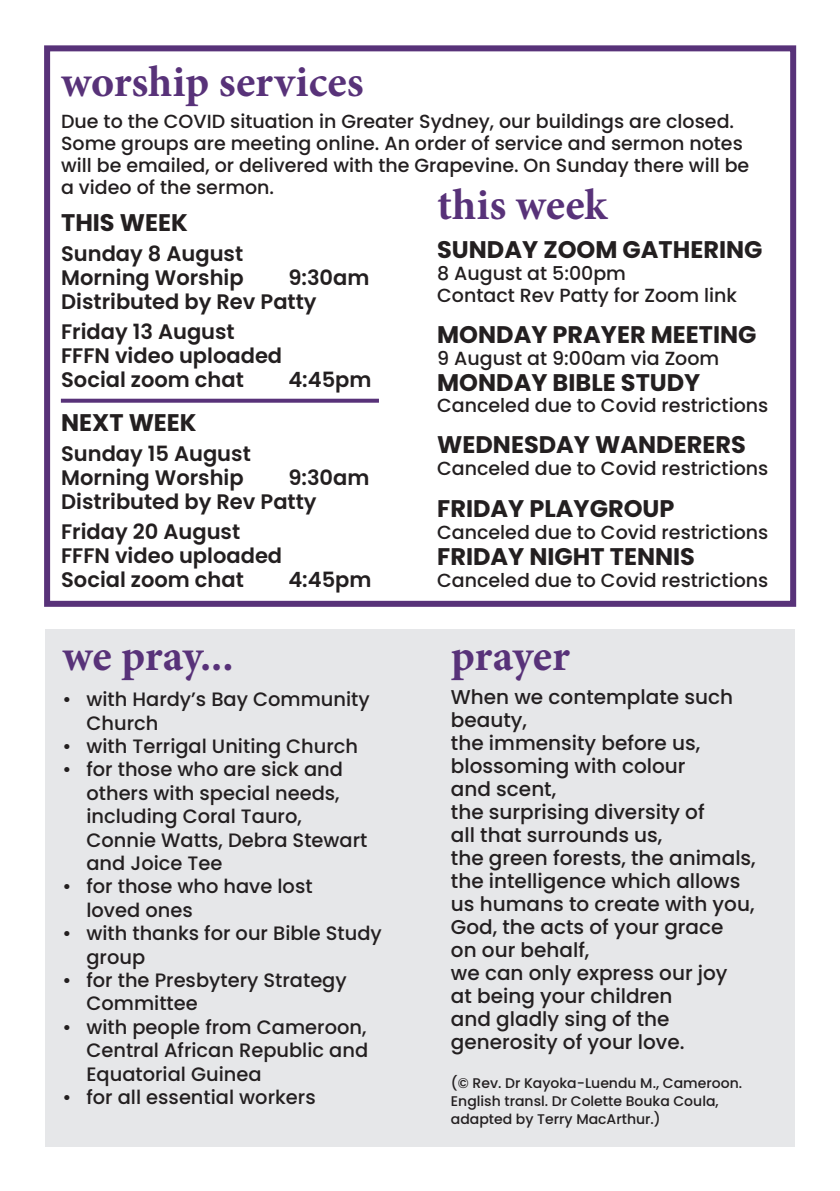
<style>
.page{position:relative;width:840px;height:1191px;background:#fff}
.page>*{position:absolute;margin:0;border:0;box-sizing:border-box;transform-origin:0 0}
.t1{font:700 44px "Minion Pro";color:#583279}
.t2{font:700 24px "Poppins";color:#231f20}
.t3{font:600 21px "Poppins";color:#231f20}
.t4{font:500 20px/23px "Poppins";color:#231f20}
.t5{font:500 19.4px/23.4px "Poppins";color:#231f20}
.t6{font:500 19px/22px "Poppins";color:#231f20}
.t7{font:500 14px/18px "Poppins";color:#231f20}
</style>
<div class="page">
<div style="left:45px;top:629px;width:749px;height:518px;background:#e6e7e9"></div>
<div style="left:44px;top:45px;width:751px;height:562px;border:6px solid #583279"></div>
<svg style="left:61px;top:399px;width:318px;height:4px"></svg>
<p class="t1" style="left:61px;top:50px;width:304px">worship services</p>
<p class="t6" style="left:61px;top:110px;width:689px">Due to the COVID situation in Greater Sydney, our buildings are closed.<br>Some groups are meeting online. An order of service and sermon notes will be emailed, or delivered with the Grapevine. On Sunday there will be a video of the sermon.</p>
<p class="t1" style="left:437px;top:174px;width:171px">this week</p>
<p class="t2" style="left:437px;top:236px;width:326px">SUNDAY ZOOM GATHERING</p>
<p class="t6" style="left:437px;top:263px;width:301px">8 August at 5:00pm<br>Contact Rev Patty for Zoom link</p>
<p class="t2" style="left:437px;top:321px;width:321px">MONDAY PRAYER MEETING</p>
<p class="t6" style="left:437px;top:348px;width:283px">9 August at 9:00am via Zoom</p>
<p class="t2" style="left:437px;top:369px;width:264px">MONDAY BIBLE STUDY</p>
<p class="t6" style="left:437px;top:395px;width:332px">Canceled due to Covid restrictions</p>
<p class="t2" style="left:437px;top:431px;width:310px">WEDNESDAY WANDERERS</p>
<p class="t6" style="left:437px;top:458px;width:332px">Canceled due to Covid restrictions</p>
<p class="t2" style="left:437px;top:494px;width:239px">FRIDAY PLAYGROUP</p>
<p class="t6" style="left:437px;top:521px;width:332px">Canceled due to Covid restrictions</p>
<p class="t2" style="left:437px;top:542px;width:259px">FRIDAY NIGHT TENNIS</p>
<p class="t6" style="left:437px;top:569px;width:332px">Canceled due to Covid restrictions</p>
<p class="t2" style="left:61px;top:209px;width:128px">THIS WEEK</p>
<p class="t3" style="left:61px;top:242px;width:183px">Sunday 8 August</p>
<p class="t3" style="left:61px;top:266px;width:184px">Morning Worship</p>
<p class="t3" style="left:288px;top:266px;width:83px">9:30am</p>
<p class="t3" style="left:61px;top:290px;width:257px">Distributed by Rev Patty</p>
<p class="t3" style="left:61px;top:320px;width:175px">Friday 13 August</p>
<p class="t3" style="left:61px;top:344px;width:222px">FFFN video uploaded</p>
<p class="t3" style="left:61px;top:368px;width:184px">Social zoom chat</p>
<p class="t3" style="left:288px;top:368px;width:85px">4:45pm</p>
<p class="t2" style="left:61px;top:409px;width:137px">NEXT WEEK</p>
<p class="t3" style="left:61px;top:442px;width:191px">Sunday 15 August</p>
<p class="t3" style="left:61px;top:466px;width:184px">Morning Worship</p>
<p class="t3" style="left:288px;top:466px;width:83px">9:30am</p>
<p class="t3" style="left:61px;top:490px;width:257px">Distributed by Rev Patty</p>
<p class="t3" style="left:61px;top:520px;width:180px">Friday 20 August</p>
<p class="t3" style="left:61px;top:544px;width:222px">FFFN video uploaded</p>
<p class="t3" style="left:61px;top:568px;width:184px">Social zoom chat</p>
<p class="t3" style="left:288px;top:568px;width:85px">4:45pm</p>
<p class="t1" style="left:62px;top:624px;width:173px">we pray...</p>
<p class="t5" style="left:86px;top:687px;width:285px;line-height:24px;text-indent:-24px">• with Hardy’s Bay Community<br>Church</p>
<p class="t5" style="left:62px;top:734px;width:297px">• with Terrigal Uniting Church</p>
<p class="t5" style="left:86px;top:758px;width:282px;text-indent:-24px">• for those who are sick and others with special needs, including Coral Tauro,<br>Connie Watts, Debra Stewart and Joice Tee</p>
<p class="t5" style="left:86px;top:875px;width:227px;text-indent:-24px">• for those who have lost loved ones</p>
<p class="t5" style="left:86px;top:921px;width:297px;text-indent:-24px">• with thanks for our Bible Study group</p>
<p class="t5" style="left:86px;top:968px;width:262px;text-indent:-24px">• for the Presbytery Strategy<br>Committee</p>
<p class="t5" style="left:86px;top:1015px;width:283px;text-align:justify;text-indent:-24px">• with people from Cameroon, Central African Republic and Equatorial Guinea</p>
<p class="t5" style="left:62px;top:1085px;width:255px">• for all essential workers</p>
<p class="t1" style="left:450px;top:624px;width:120px">prayer</p>
<p class="t4" style="left:450px;top:685px;width:283px">When we contemplate such beauty,</p>
<p class="t4" style="left:450px;top:731px;width:251px">the immensity before us,</p>
<p class="t4" style="left:450px;top:754px;width:236px">blossoming with colour and scent,</p>
<p class="t4" style="left:450px;top:800px;width:255px">the surprising diversity of all that surrounds us,</p>
<p class="t4" style="left:450px;top:846px;width:306px">the green forests, the animals,</p>
<p class="t4" style="left:450px;top:869px;width:305px">the intelligence which allows us humans to create with you,</p>
<p class="t4" style="left:450px;top:915px;width:274px">God, the acts of your grace on our behalf,</p>
<p class="t4" style="left:450px;top:961px;width:278px">we can only express our joy at being your children</p>
<p class="t4" style="left:450px;top:1007px;width:235px">and gladly sing of the generosity of your love.</p>
<p class="t7" style="left:450px;top:1073px;width:292px">(© Rev. Dr Kayoka-Luendu M., Cameroon.<br>English transl. Dr Colette Bouka Coula, adapted by Terry MacArthur.)</p>
</div>
